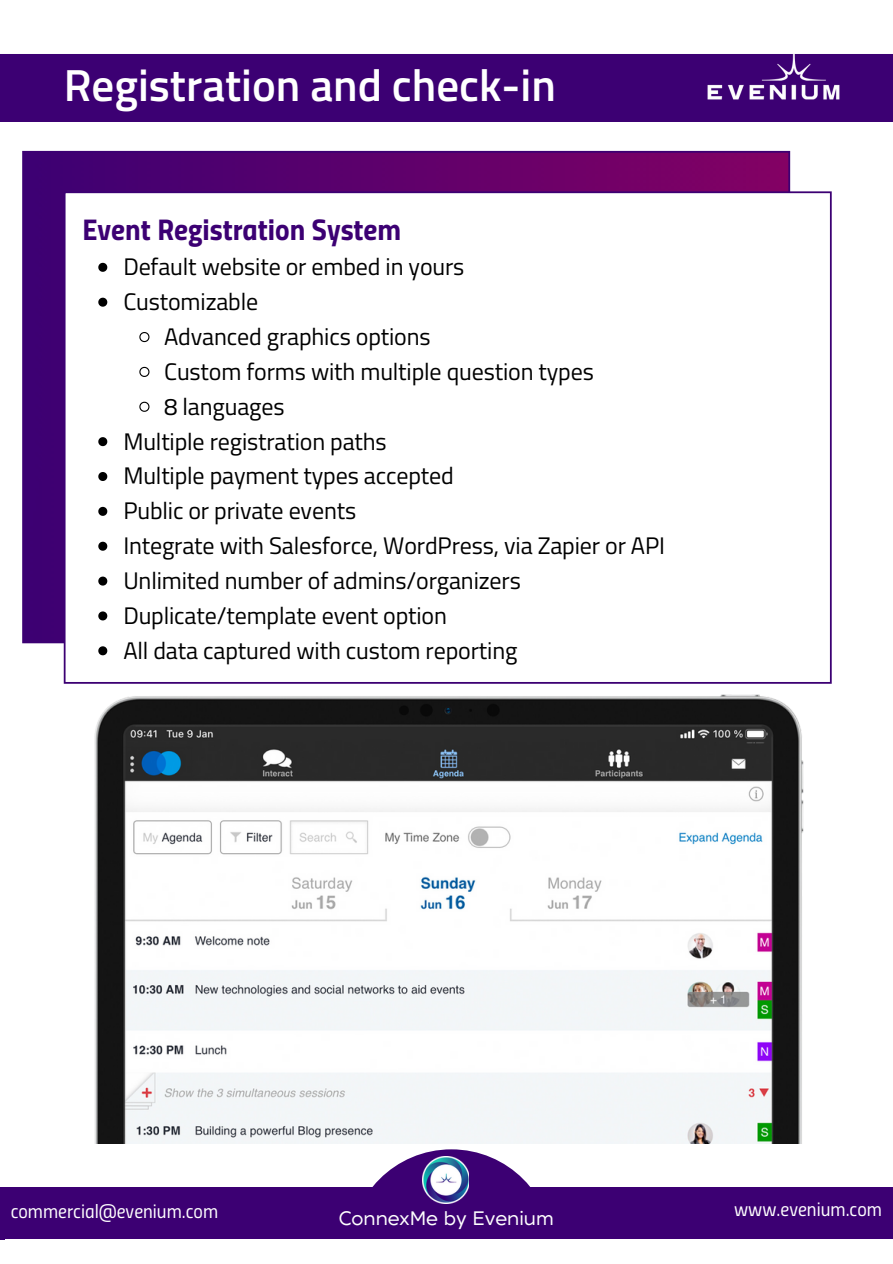
<style>
.page{position:relative;width:893px;height:1264px;background:#fff}
.page>*{position:absolute;margin:0;border:0;box-sizing:border-box;transform-origin:0 0}
.t1{font:600 45px "Titillium";color:#fff}
.t2{font:30px "Titillium Bold Upright";color:#3c0073}
.t3{font:24px "Titillium Web";letter-spacing:-.005em;color:#000}
.t4{font:19.5px "Titillium Regular Upright";color:#fff}
.t5{font:19.5px "XXII Geom";color:#fff}
</style>
<div class="page">
<div style="left:0;top:54px;width:892px;height:68px;background:#3c0073"></div>
<svg style="left:22px;top:151px;width:768px;height:492px;background:#53036f"></svg>
<svg style="left:64px;top:191px;width:767px;height:492px"></svg>
<div style="left:0;top:1186px;width:892px;height:53px;background:#3c0073"></div>
<svg style="left:350px;top:1149px;width:203px;height:55px;fill:#3c0073"></svg>
<img style="left:422px;top:1156px;width:46px;height:47px">
<img style="left:63px;top:683px;width:769px;height:459px">
<svg style="left:98px;top:263px;width:9px;height:9px"></svg>
<svg style="left:98px;top:298px;width:9px;height:9px"></svg>
<svg style="left:138px;top:331px;width:12px;height:12px"></svg>
<svg style="left:138px;top:366px;width:12px;height:12px"></svg>
<svg style="left:138px;top:401px;width:12px;height:11px"></svg>
<svg style="left:98px;top:437px;width:9px;height:9px"></svg>
<svg style="left:98px;top:472px;width:9px;height:9px"></svg>
<svg style="left:98px;top:507px;width:9px;height:9px"></svg>
<svg style="left:98px;top:541px;width:9px;height:9px"></svg>
<svg style="left:98px;top:576px;width:9px;height:9px"></svg>
<svg style="left:98px;top:611px;width:9px;height:9px"></svg>
<svg style="left:98px;top:646px;width:9px;height:9px"></svg>
<img style="left:691px;top:54px;width:165px;height:63px">
<p class="t1" style="left:64px;top:67px;width:493px">Registration and check-in</p>
<p class="t2" style="left:83px;top:218px;width:320px">Event Registration System</p>
<p class="t3" style="left:123px;top:248px;width:342px">Default website or embed in yours</p>
<p class="t3" style="left:123px;top:283px;width:136px">Customizable</p>
<p class="t3" style="left:164px;top:318px;width:268px">Advanced graphics options</p>
<p class="t3" style="left:164px;top:352px;width:431px">Custom forms with multiple question types</p>
<p class="t3" style="left:164px;top:387px;width:122px">8 languages</p>
<p class="t3" style="left:123px;top:422px;width:265px">Multiple registration paths</p>
<p class="t3" style="left:123px;top:457px;width:332px">Multiple payment types accepted</p>
<p class="t3" style="left:123px;top:492px;width:234px">Public or private events</p>
<p class="t3" style="left:123px;top:527px;width:543px">Integrate with Salesforce, WordPress, via Zapier or API</p>
<p class="t3" style="left:123px;top:561px;width:399px">Unlimited number of admins/organizers</p>
<p class="t3" style="left:123px;top:596px;width:325px">Duplicate/template event option</p>
<p class="t3" style="left:123px;top:631px;width:395px">All data captured with custom reporting</p>
<p class="t4" style="left:11px;top:1203px;width:209px">commercial@evenium.com</p>
<p class="t4" style="left:734px;top:1201px;width:149px">www.evenium.com</p>
<p class="t5" style="left:339px;top:1209px;width:216px">ConnexMe by Evenium</p>
</div>
